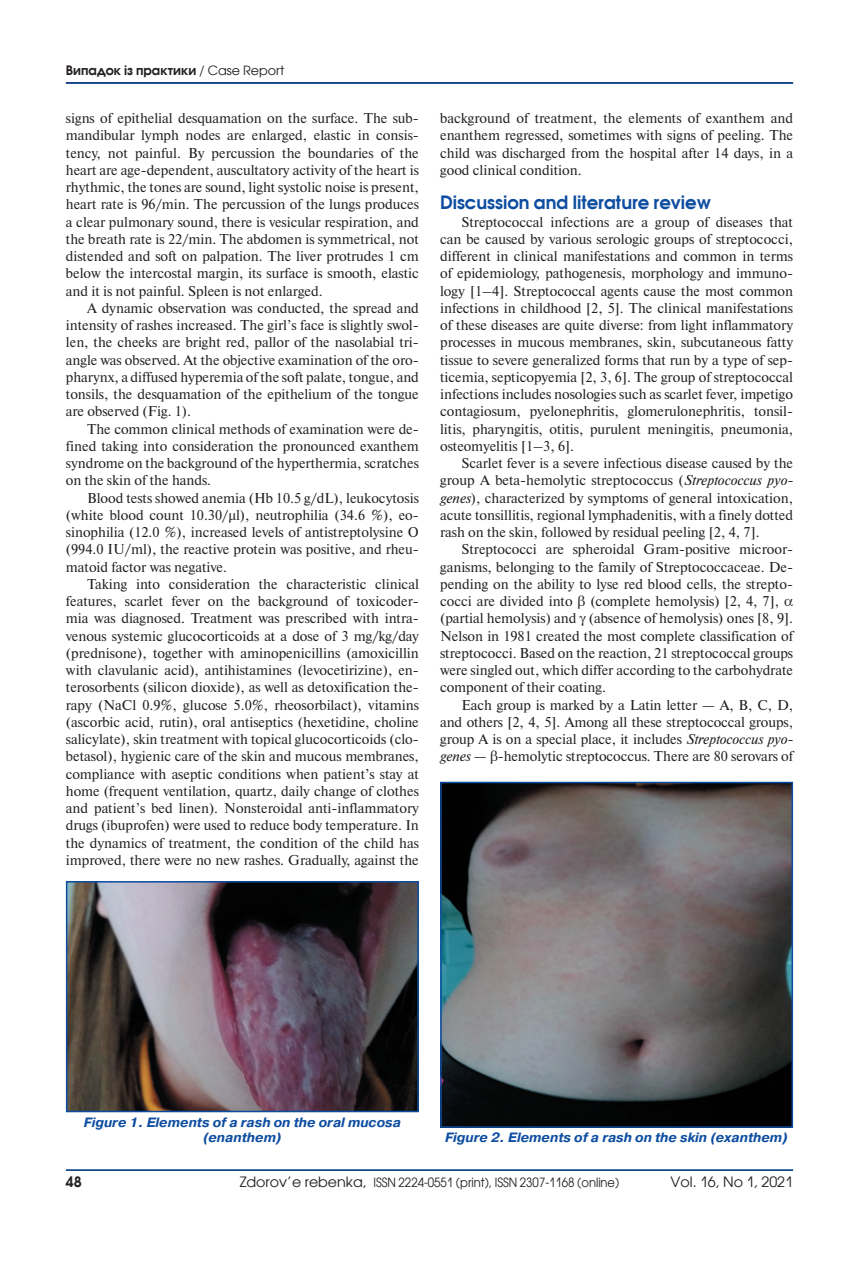
<style>
.page{position:relative;width:859px;height:1263px;background:#fff}
.page>*{position:absolute;margin:0;border:0;box-sizing:border-box;transform-origin:0 0}
.Подзаголовок-1{font:700 18px "Avant Garde CTT";color:#0d4da1}
.Основной_текст{font:14.25px/17.2px "Newton C";color:#231f20;text-align:justify}
.t1{font:14.25px "Avant Garde CTT";color:#231f20}
.t2{font:700 14.25px "Avant Garde CTT";color:#231f20}
.Рисунки_таблицы{font:italic 700 13.5px/15px "Pragmatica C";color:#0d4da1;text-align:center}
.t3{font:12.75px "Avant Garde CTT";color:#231f20;scale:.9 1}
.t4{font:700 12.75px "Avant Garde CTT";color:#231f20}
.s1{font-weight:400}
.s2{font-style:italic}
.s3{font-size:14.25px}
</style>
<div class="page">
<hr style="left:66px;top:1169px;width:727px;height:2px;background:#0d4da1">
<hr style="left:66px;top:82px;width:727px;height:2px;background:#0d4da1">
<img style="left:69px;top:884px;width:347px;height:225px">
<div style="left:66px;top:881px;width:353px;height:231px;border:2px solid #0d4da1"></div>
<img style="left:443px;top:785px;width:347px;height:340px">
<div style="left:440px;top:782px;width:353px;height:346px;border:2px solid #0d4da1"></div>
<p class="t4" style="left:66px;top:62px;width:220px">Випадок із практики <span class="s1">/ Case Report</span></p>
<p class="Основной_текст" style="left:66px;top:110px;width:354px">signs of epithelial desquamation on the surface. The sub&shy;mandibular lymph nodes are enlarged, elastic in consis&shy;tency, not painful. By percussion the boundaries of the heart are age-dependent, auscultatory activity of the heart is rhythmic, the tones are sound, light systolic noise is present, heart rate is 96/min. The percussion of the lungs produces a clear pulmonary sound, there is vesicular respiration, and the breath rate is 22/min. The abdomen is symmetrical, not distended and soft on palpation. The liver protrudes 1 cm below the intercostal margin, its surface is smooth, elastic and it is not painful. Spleen is not enlarged.</p>
<p class="Основной_текст" style="left:66px;top:299px;width:354px;text-indent:21px">A dynamic observation was conducted, the spread and intensity of rashes increased. The girl’s face is slightly swol&shy;len, the cheeks are bright red, pallor of the nasolabial tri&shy;angle was observed. At the objective examination of the oro&shy;pharynx, a diffused hyperemia of the soft palate, tongue, and tonsils, the desquamation of the epithelium of the tongue are observed (Fig. 1).</p>
<p class="Основной_текст" style="left:66px;top:420px;width:354px;text-indent:21px">The common clinical methods of examination were de&shy;fined taking into consideration the pronounced exanthem syndrome on the background of the hyperthermia, scratches on the skin of the hands.</p>
<p class="Основной_текст" style="left:66px;top:489px;width:354px;text-indent:21px">Blood tests showed anemia (Hb 10.5 g/dL), leukocytosis (white blood count 10.30/μl), neutrophilia (34.6 %), eo&shy;sinophilia (12.0 %), increased levels of antistreptolysine O (994.0 IU/ml), the reactive protein was positive, and rheu&shy;matoid factor was negative.</p>
<p class="Основной_текст" style="left:66px;top:575px;width:354px;text-align:left;text-indent:21px">Taking into consideration the characteristic clinical features, scarlet fever on the background of toxicoder&shy;mia was diagnosed. Treatment was prescribed with intra&shy;venous systemic glucocorticoids at a dose of 3 mg/kg/day (prednisone), together with aminopenicillins (amoxicillin with clavulanic acid), antihistamines (levocetirizine), en&shy;terosorbents (silicon dioxide), as well as detoxification the&shy;rapy (NaCl 0.9%, glucose 5.0%, rheosorbilact), vitamins (ascorbic acid, rutin), oral antiseptics (hexetidine, choline salicylate), skin treatment with topical glucocorticoids (clo&shy;betasol), hygienic care of the skin and mucous membranes, compliance with aseptic conditions when patient’s stay at home (frequent ventilation, quartz, daily change of clothes and patient’s bed linen). Nonsteroidal anti-inflammatory drugs (ibuprofen) were used to reduce body temperature. In the dynamics of treatment, the condition of the child has improved, there were no new rashes. Gradually, against the</p>
<p class="Основной_текст" style="left:440px;top:110px;width:354px">background of treatment, the elements of exanthem and enanthem regressed, sometimes with signs of peeling. The child was discharged from the hospital after 14 days, in a good clinical condition.</p>
<p class="Подзаголовок-1" style="left:440px;top:192px;width:273px">Discussion and literature review</p>
<p class="Основной_текст" style="left:440px;top:213px;width:354px;text-align:left;text-indent:21px">Streptococcal infections are a group of diseases that can be caused by various serologic groups of streptococci, different in clinical manifestations and common in terms of epidemiology, pathogenesis, morphology and immuno&shy;logy [1–4]. Streptococcal agents cause the most common infections in childhood [2, 5]. The clinical manifestations of these diseases are quite diverse: from light inflammatory processes in mucous membranes, skin, subcutaneous fatty tissue to severe generalized forms that run by a type of sep&shy;ticemia, septicopyemia [2, 3, 6]. The group of streptococcal infections includes nosologies such as scarlet fever, impetigo contagiosum, pyelonephritis, glomerulonephritis, tonsil&shy;litis, pharyngitis, otitis, purulent meningitis, pneumonia, osteomyelitis [1–3, 6].</p>
<p class="Основной_текст" style="left:440px;top:455px;width:354px;text-indent:21px">Scarlet fever is a severe infectious disease caused by the group A beta-hemolytic streptococcus (<span class="s2">Streptococcus pyo&shy;genes</span>), characterized by symptoms of general intoxication, acute tonsillitis, regional lymphadenitis, with a finely dotted rash on the skin, followed by residual peeling [2, 4, 7].</p>
<p class="Основной_текст" style="left:440px;top:541px;width:354px;text-align:left;text-indent:21px">Streptococci are spheroidal Gram-positive microor&shy;ganisms, belonging to the family of Streptococcaceae. De&shy;pending on the ability to lyse red blood cells, the strepto&shy;cocci are divided into (complete hemolysis) [2, 4, 7], (partial hemolysis) and (absence of hemolysis) ones [8, 9].<br>Nelson in 1981 created the most complete classification of streptococci. Based on the reaction, 21 streptococcal groups were singled out, which differ according to the carbohydrate component of their coating.</p>
<p class="Основной_текст" style="left:440px;top:696px;width:354px;text-indent:21px">Each group is marked by a Latin letter — A, B, C, D, and others [2, 4, 5]. Among all these streptococcal groups, group A is on a special place, it includes <span class="s2">Streptococcus pyo&shy;genes</span> — -hemolytic streptococcus. There are 80 serovars of</p>
<p class="Рисунки_таблицы" style="left:84px;top:1115px;width:319px">Figure 1. Elements of a rash on the oral mucosa (enanthem)</p>
<p class="Рисунки_таблицы" style="left:445px;top:1130px;width:344px">Figure 2. Elements of a rash on the skin (exanthem)</p>
<p class="t2" style="left:66px;top:1173px;width:17px">48</p>
<p class="t3" style="left:240px;top:1175px;width:423px"><span class="s3">Zdorov’e rebenka,</span> ISSN 2224-0551 (print), ISSN 2307-1168 (online)</p>
<p class="t1" style="left:671px;top:1173px;width:124px">Vol. 16, No 1, 2021</p>
</div>
